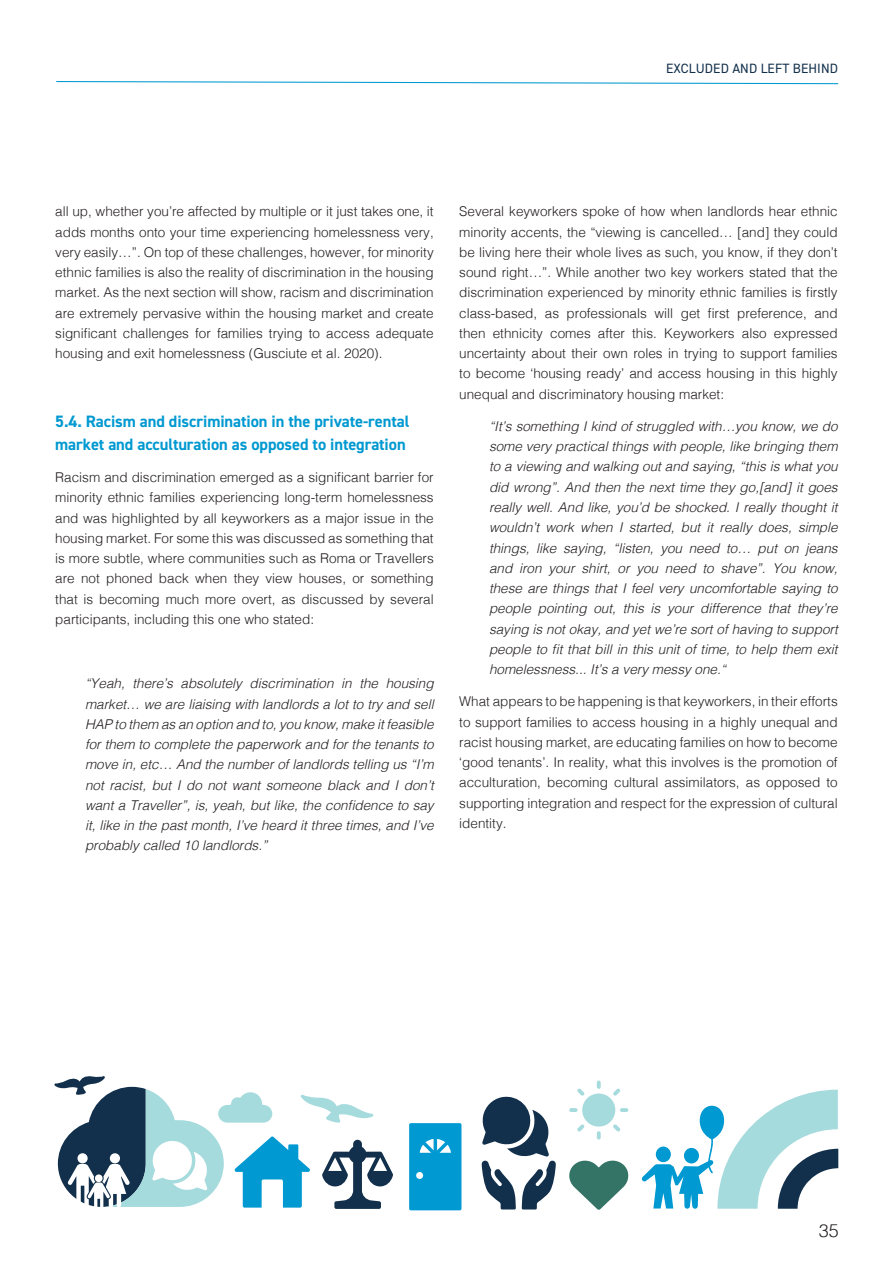
<style>
.page{position:relative;width:893px;height:1263px;background:#fff}
.page>*{position:absolute;margin:0;border:0;box-sizing:border-box;transform-origin:0 0}
.t1{font:300 18px "Helvetica";color:#231f20}
.t2{font:700 16.5px/22.5px "DIN2014";letter-spacing:-.005em;color:#0099d1}
.t3{font:300 13.5px/20.2px "Helvetica";color:#231f20;text-align:justify}
.t4{font:italic 300 13.5px/20.2px "Helvetica";color:#231f20;text-align:justify}
.t5{font:13.5px "DIN2014";letter-spacing:.01em;color:#12304b}
</style>
<div class="page">
<svg style="left:56px;top:81px;width:783px;height:4px"></svg>
<svg style="left:409px;top:1123px;width:52px;height:87px;background:#0e9ed3"></svg>
<svg style="left:481px;top:1096px;width:75px;height:113px"></svg>
<svg style="left:569px;top:1160px;width:60px;height:50px"></svg>
<svg style="left:54px;top:1076px;width:339px;height:133px"></svg>
<svg style="left:642px;top:1089px;width:196px;height:120px"></svg>
<div style="left:582px;top:1093px;width:33px;height:33px;background:#a6dbde;border-radius:50%"></div>
<svg style="left:597px;top:1080px;width:4px;height:9px"></svg>
<svg style="left:577px;top:1088px;width:7px;height:7px"></svg>
<svg style="left:569px;top:1108px;width:8px;height:4px"></svg>
<svg style="left:577px;top:1124px;width:7px;height:7px"></svg>
<svg style="left:597px;top:1131px;width:4px;height:8px"></svg>
<svg style="left:613px;top:1124px;width:7px;height:7px"></svg>
<svg style="left:620px;top:1108px;width:8px;height:4px"></svg>
<svg style="left:613px;top:1088px;width:7px;height:7px"></svg>
<p class="t5" style="left:666px;top:60px;width:173px">EXCLUDED AND LEFT BEHIND</p>
<p class="t3" style="left:55px;top:201px;width:380px">all up, whether you’re affected by multiple or it just takes one, it adds months onto your time experiencing homelessness very, very easily…”. On top of these challenges, however, for minority ethnic families is also the reality of discrimination in the housing market. As the next section will show, racism and discrimination are extremely pervasive within the housing market and create significant challenges for families trying to access adequate housing and exit homelessness (Gusciute et al. 2020).</p>
<p class="t2" style="left:55px;top:410px;width:356px">5.4. Racism and discrimination in the private-rental market and acculturation as opposed to integration</p>
<p class="t3" style="left:55px;top:466px;width:380px">Racism and discrimination emerged as a significant barrier for minority ethnic families experiencing long-term homelessness and was highlighted by all keyworkers as a major issue in the housing market. For some this was discussed as something that is more subtle, where communities such as Roma or Travellers are not phoned back when they view houses, or something that is becoming much more overt, as discussed by several participants, including this one who stated:</p>
<p class="t4" style="left:85px;top:672px;width:350px">“Yeah, there’s absolutely discrimination in the housing market… we are liaising with landlords a lot to try and sell HAP to them as an option and to, you know, make it feasible for them to complete the paperwork and for the tenants to move in, etc… And the number of landlords telling us “I’m not racist, but I do not want someone black and I don’t want a Traveller”, is, yeah, but like, the confidence to say it, like in the past month, I’ve heard it three times, and I’ve probably called 10 landlords.”</p>
<p class="t3" style="left:459px;top:201px;width:380px">Several keyworkers spoke of how when landlords hear ethnic minority accents, the “viewing is cancelled… [and] they could be living here their whole lives as such, you know, if they don’t sound right…”. While another two key workers stated that the discrimination experienced by minority ethnic families is firstly class-based, as professionals will get first preference, and then ethnicity comes after this. Keyworkers also expressed uncertainty about their own roles in trying to support families to become ‘housing ready’ and access housing in this highly unequal and discriminatory housing market:</p>
<p class="t4" style="left:489px;top:415px;width:350px">“It’s something I kind of struggled with…you know, we do some very practical things with people, like bringing them to a viewing and walking out and saying, “this is what you did wrong”. And then the next time they go,[and] it goes really well. And like, you’d be shocked. I really thought it wouldn’t work when I started, but it really does, simple things, like saying, “listen, you need to… put on jeans and iron your shirt, or you need to shave”. You know, these are things that I feel very uncomfortable saying to people pointing out, this is your difference that they’re saying is not okay, and yet we’re sort of having to support people to fit that bill in this unit of time, to help them exit homelessness... It’s a very messy one.“</p>
<p class="t3" style="left:459px;top:690px;width:380px">What appears to be happening is that keyworkers, in their efforts to support families to access housing in a highly unequal and racist housing market, are educating families on how to become ‘good tenants’. In reality, what this involves is the promotion of acculturation, becoming cultural assimilators, as opposed to supporting integration and respect for the expression of cultural identity.</p>
<p class="t1" style="left:819px;top:1215px;width:22px">35</p>
</div>
